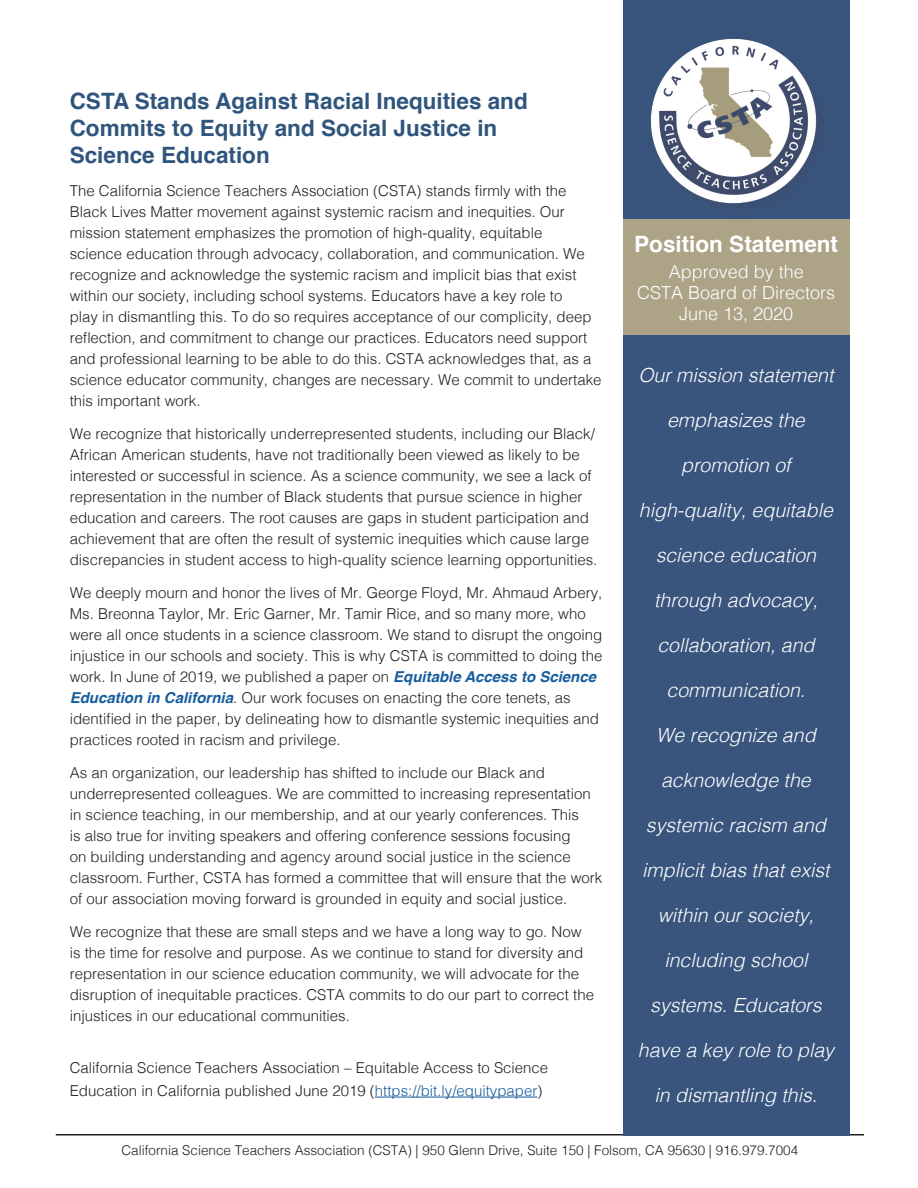
<style>
.page{position:relative;width:918px;height:1188px;background:#fff}
.page>*{position:absolute;margin:0;border:0;box-sizing:border-box;transform-origin:0 0}
.t1{font:700 22.5px/27px "Helvetica";color:#30557c}
.t2{font:700 22.5px "Helvetica";color:#fff}
.body_quotes{font:italic 300 19.5px "Helvetica";color:#fff}
.t3{font:300 18px/21px "Helvetica";color:#fff;text-align:center}
.body{font:300 15px/21px "Helvetica";color:#231f20}
.reference{font:300 15px/22.5px "Helvetica";color:#231f20}
.t4{font:300 13.5px "Helvetica";color:#231f20}
.s1{font-weight:700;font-style:italic;color:#175d9e}
.s2{color:#175d9e}
</style>
<div class="page">
<div style="left:623px;top:218px;width:227px;height:117px;background:#ada387"></div>
<div style="left:623px;top:0;width:227px;height:218px;background:#39557d"></div>
<img style="left:641px;top:39px;width:196px;height:180px">
<hr style="left:56px;top:1134px;width:808px;height:2px;background:#231f20">
<div style="left:623px;top:335px;width:227px;height:801px;background:#39557d"></div>
<hr style="left:375px;top:1097px;width:162px;height:1px;background:#175d9e">
<p class="t1" style="left:70px;top:88px;width:460px">CSTA Stands Against Racial Inequities and<br>Commits to Equity and Social Justice in<br>Science Education</p>
<p class="body" style="left:70px;top:179px;width:533px">The California Science Teachers Association (CSTA) stands firmly with the Black Lives Matter movement against systemic racism and inequities. Our mission statement emphasizes the promotion of high-quality, equitable<br>science education through advocacy, collaboration, and communication. We recognize and acknowledge the systemic racism and implicit bias that exist within our society, including school systems. Educators have a key role to<br>play in dismantling this. To do so requires acceptance of our complicity, deep reflection, and commitment to change our practices. Educators need support and professional learning to be able to do this. CSTA acknowledges that, as a science educator community, changes are necessary. We commit to undertake this important work.</p>
<p class="body" style="left:70px;top:422px;width:529px">We recognize that historically underrepresented students, including our Black/ African American students, have not traditionally been viewed as likely to be interested or successful in science. As a science community, we see a lack of representation in the number of Black students that pursue science in higher education and careers. The root causes are gaps in student participation and achievement that are often the result of systemic inequities which cause large discrepancies in student access to high-quality science learning opportunities.</p>
<p class="body" style="left:70px;top:581px;width:534px">We deeply mourn and honor the lives of Mr. George Floyd, Mr. Ahmaud Arbery, Ms. Breonna Taylor, Mr. Eric Garner, Mr. Tamir Rice, and so many more, who were all once students in a science classroom. We stand to disrupt the ongoing injustice in our schools and society. This is why CSTA is committed to doing the work. In June of 2019, we published a paper on <span class="s1">Equitable Access to Science Education in California</span>. Our work focuses on enacting the core tenets, as identified in the paper, by delineating how to dismantle systemic inequities and practices rooted in racism and privilege.</p>
<p class="body" style="left:70px;top:761px;width:534px">As an organization, our leadership has shifted to include our Black and underrepresented colleagues. We are committed to increasing representation in science teaching, in our membership, and at our yearly conferences. This<br>is also true for inviting speakers and offering conference sessions focusing<br>on building understanding and agency around social justice in the science classroom. Further, CSTA has formed a committee that will ensure that the work of our association moving forward is grounded in equity and social justice.</p>
<p class="body" style="left:70px;top:920px;width:526px">We recognize that these are small steps and we have a long way to go. Now is the time for resolve and purpose. As we continue to stand for diversity and representation in our science education community, we will advocate for the disruption of inequitable practices. CSTA commits to do our part to correct the injustices in our educational communities.</p>
<p class="reference" style="left:70px;top:1056px;width:480px">California Science Teachers Association – Equitable Access to Science<br>Education in California published June 2019 (<span class="s2">https://bit.ly/equitypaper</span>)</p>
<h1 class="t2" style="left:634px;top:226px;width:205px">Position Statement</h1>
<p class="t3" style="left:637px;top:259px;width:200px">Approved by the<br>CSTA Board of Directors<br>June 13, 2020</p>
<p class="body_quotes" style="left:638px;top:358px;width:197px">Our mission statement</p>
<p class="body_quotes" style="left:667px;top:403px;width:139px">emphasizes the</p>
<p class="body_quotes" style="left:681px;top:448px;width:111px">promotion of</p>
<p class="body_quotes" style="left:639px;top:493px;width:195px">high-quality, equitable</p>
<p class="body_quotes" style="left:656px;top:538px;width:162px">science education</p>
<p class="body_quotes" style="left:654px;top:583px;width:165px">through advocacy,</p>
<p class="body_quotes" style="left:657px;top:628px;width:159px">collaboration, and</p>
<p class="body_quotes" style="left:667px;top:673px;width:140px">communication.</p>
<p class="body_quotes" style="left:656px;top:718px;width:161px">We recognize and</p>
<p class="body_quotes" style="left:661px;top:763px;width:151px">acknowledge the</p>
<p class="body_quotes" style="left:646px;top:808px;width:181px">systemic racism and</p>
<p class="body_quotes" style="left:642px;top:853px;width:189px">implicit bias that exist</p>
<p class="body_quotes" style="left:658px;top:898px;width:158px">within our society,</p>
<p class="body_quotes" style="left:664px;top:943px;width:145px">including school</p>
<p class="body_quotes" style="left:650px;top:988px;width:173px">systems. Educators</p>
<p class="body_quotes" style="left:638px;top:1033px;width:198px">have a key role to play</p>
<p class="body_quotes" style="left:655px;top:1078px;width:164px">in dismantling this.</p>
<p class="t4" style="left:121px;top:1139px;width:678px">California Science Teachers Association (CSTA) | 950 Glenn Drive, Suite 150 | Folsom, CA 95630 | 916.979.7004</p>
</div>
